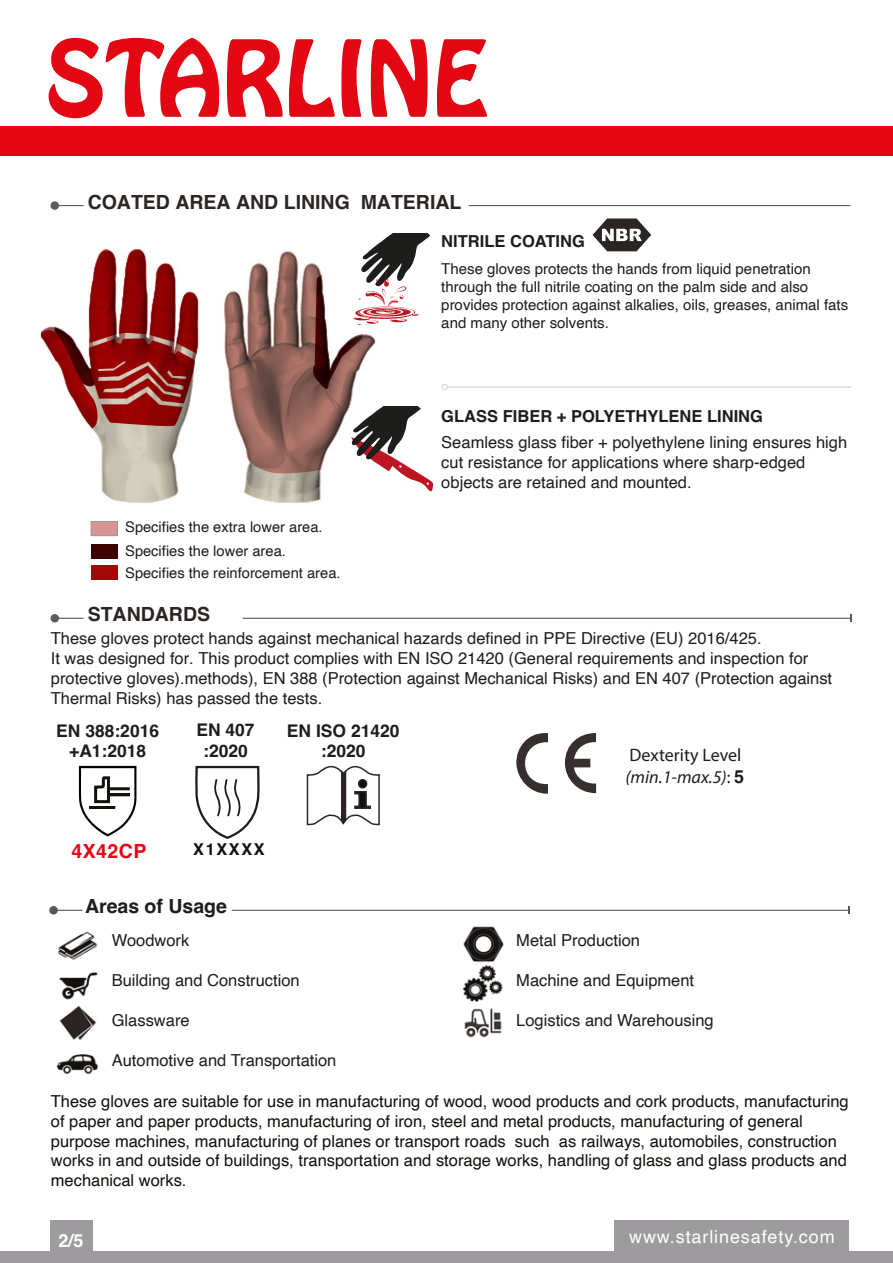
<style>
.page{position:relative;width:893px;height:1263px;background:#fff}
.page>*{position:absolute;margin:0;border:0;box-sizing:border-box;transform-origin:0 0}
.t1{font:700 19.5px "Helvetica";color:#2b2523}
.t2{font:700 19.5px "Helvetica";color:#1d1d1b}
.t3{font:700 19.5px "Helvetica";letter-spacing:.025em;color:#e30613}
.t4{font:18px/21.6px "Myriad Pro";color:#1d1d1b}
.t5{font:18px "Helvetica";letter-spacing:.05em;color:#fff}
.t6{font:700 18px "Helvetica";color:#fff}
.t7{font:700 17.4px/21px "Helvetica";color:#1d1d1b;text-align:center}
.t8{font:16.5px/19.8px "Helvetica";color:#1d1d1b}
.t9{font:16.5px/19.8px "Helvetica";color:#12100b}
.t10{font:700 16.5px "Helvetica";color:#1d1d1b}
.t11{font:700 16.35px "Helvetica";letter-spacing:.1em;color:#12110b}
.t12{font:15px/18px "Helvetica";color:#1d1d1b}
.t13{font:14.7px/24px "Helvetica";color:#1d1d1b}
.s1{font-style:italic}
.s2{font-family:"Helvetica";font-weight:700}
</style>
<div class="page">
<img style="left:40px;top:249px;width:336px;height:254px">
<div style="left:0;top:126px;width:893px;height:29px;background:#e30613"></div>
<svg style="left:49px;top:38px;width:170px;height:81px"></svg>
<svg style="left:227px;top:39px;width:108px;height:78px"></svg>
<svg style="left:341px;top:39px;width:20px;height:78px"></svg>
<svg style="left:371px;top:39px;width:57px;height:78px"></svg>
<svg style="left:437px;top:39px;width:50px;height:78px"></svg>
<div style="left:0;top:1251px;width:893px;height:12px;background:#9d9b9d"></div>
<div style="left:614px;top:1220px;width:234px;height:43px;background:#9d9b9d"></div>
<div style="left:50px;top:1220px;width:43px;height:43px;background:#9d9b9d"></div>
<svg style="left:516px;top:733px;width:32px;height:61px"></svg>
<svg style="left:565px;top:733px;width:31px;height:60px"></svg>
<svg style="left:351px;top:407px;width:83px;height:86px"></svg>
<div style="left:91px;top:544px;width:26px;height:14px;background:#3c0202"></div>
<div style="left:91px;top:521px;width:27px;height:15px;background:#d69492"></div>
<div style="left:91px;top:565px;width:26px;height:14px;background:#a30808"></div>
<svg style="left:58px;top:910px;width:24px;height:1px"></svg>
<div style="left:49px;top:906px;width:9px;height:8px;background:#575756;border-radius:50%"></div>
<hr style="left:232px;top:910px;width:617px;height:1px;background:#575756">
<img style="left:56px;top:931px;width:43px;height:143px">
<img style="left:462px;top:926px;width:42px;height:112px">
<svg style="left:59px;top:618px;width:25px;height:1px"></svg>
<div style="left:51px;top:614px;width:8px;height:8px;background:#5e5b5c;border-radius:50%"></div>
<hr style="left:243px;top:618px;width:607px;height:1px;background:#5e5b5c">
<svg style="left:59px;top:205px;width:25px;height:1px"></svg>
<div style="left:51px;top:201px;width:8px;height:9px;background:#5e5b5c;border-radius:50%"></div>
<hr style="left:469px;top:205px;width:381px;height:1px;background:#5e5b5c">
<svg style="left:592px;top:218px;width:59px;height:33px"></svg>
<svg style="left:353px;top:234px;width:77px;height:92px"></svg>
<hr style="left:444px;top:387px;width:407px;height:1px;background:#c6c6c5">
<svg style="left:441px;top:384px;width:7px;height:6px"></svg>
<svg style="left:306px;top:765px;width:74px;height:61px"></svg>
<div style="left:359px;top:780px;width:8px;height:8px;background:#13110c;border-radius:50%"></div>
<div style="left:358px;top:779px;width:9px;height:9px;border:2px solid #2b2623;border-radius:50%"></div>
<svg style="left:79px;top:766px;width:58px;height:70px"></svg>
<svg style="left:195px;top:765px;width:65px;height:73px"></svg>
<p class="t1" style="left:88px;top:190px;width:375px">COATED AREA AND LINING MATERIAL</p>
<p class="t10" style="left:441px;top:232px;width:145px">NITRILE COATING</p>
<p class="t12" style="left:441px;top:260px;width:408px">These gloves protects the hands from liquid penetration through the full nitrile coating on the palm side and also provides protection against alkalies, oils, greases, animal fats and many other solvents.</p>
<p class="t10" style="left:441px;top:406px;width:323px">GLASS FIBER + POLYETHYLENE LINING</p>
<p class="t13" style="left:125px;top:515px;width:199px">Specifies the extra lower area.<br>Specifies the lower area.</p>
<p class="t13" style="left:125px;top:561px;width:217px">Specifies the reinforcement area.</p>
<p class="t1" style="left:88px;top:603px;width:124px">STANDARDS</p>
<p class="t8" style="left:441px;top:433px;width:407px">Seamless glass fiber + polyethylene lining ensures high cut resistance for applications where sharp-edged objects are retained and mounted.</p>
<p class="t8" style="left:51px;top:629px;width:783px">These gloves protect hands against mechanical hazards defined in PPE Directive (EU) 2016/425.<br>It was designed for. This product complies with EN ISO 21420 (General requirements and inspection for protective gloves).methods), EN 388 (Protection against Mechanical Risks) and EN 407 (Protection against Thermal Risks) has passed the tests.</p>
<p class="t7" style="left:56px;top:722px;width:104px">EN 388:2016 +A1:2018</p>
<p class="t7" style="left:196px;top:721px;width:60px">EN 407 :2020</p>
<p class="t7" style="left:287px;top:722px;width:114px">EN ISO 21420 :2020</p>
<p class="t3" style="left:71px;top:839px;width:77px">4X42CP</p>
<p class="t11" style="left:193px;top:840px;width:73px">X1XXXX</p>
<p class="t2" style="left:85px;top:895px;width:143px">Areas of Usage</p>
<p class="t8" style="left:112px;top:931px;width:79px">Woodwork</p>
<p class="t8" style="left:112px;top:971px;width:190px">Building and Construction</p>
<p class="t8" style="left:112px;top:1011px;width:79px">Glassware</p>
<p class="t8" style="left:112px;top:1051px;width:226px">Automotive and Transportation</p>
<p class="t4" style="left:625px;top:744px;width:120px">Dexterity Level <span class="s1">(min.1-max.5)</span>: <span class="s2">5</span></p>
<p class="t8" style="left:516px;top:931px;width:125px">Metal Production</p>
<p class="t8" style="left:516px;top:971px;width:179px">Machine and Equipment</p>
<p class="t8" style="left:516px;top:1011px;width:199px">Logistics and Warehousing</p>
<p class="t9" style="left:51px;top:1092px;width:799px">These gloves are suitable for use in manufacturing of wood, wood products and cork products, manufacturing of paper and paper products, manufacturing of iron, steel and metal products, manufacturing of general purpose machines, manufacturing of planes or transport roads such as railways, automobiles, construction works in and outside of buildings, transportation and storage works, handling of glass and glass products and mechanical works.</p>
<p class="t6" style="left:59px;top:1230px;width:27px">2/5</p>
<p class="t5" style="left:629px;top:1223px;width:207px">www.starlinesafety.com</p>
</div>
